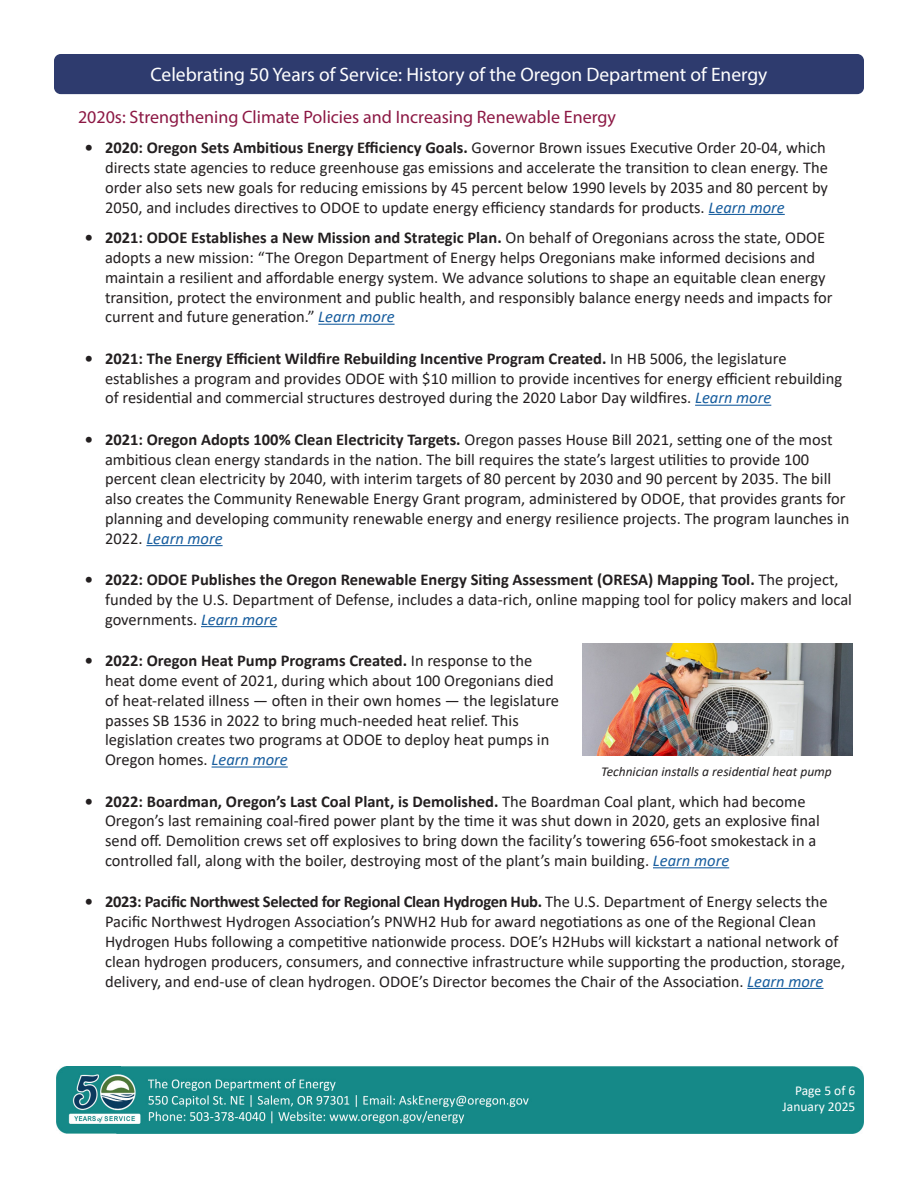
<style>
.page{position:relative;width:918px;height:1188px;background:#fff}
.page>*{position:absolute;margin:0;border:0;box-sizing:border-box;transform-origin:0 0}
.t1{font:19.5px "Myriad Pro";color:#fff}
.t2{font:18px "Myriad Pro";color:#8c1844}
.t3{font:16.5px/19.8px "Calibri";color:#231f20}
.t4{font:italic 13.5px "Calibri";color:#231f20}
.t5{font:13.5px "Calibri";color:#fff}
.s1{font-weight:700}
.s2{font-style:italic;color:#175d9e}
</style>
<div class="page">
<img style="left:56px;top:1066px;width:808px;height:67px">
<div style="left:54px;top:54px;width:810px;height:40px;background:#2e3b6e;border-radius:7px"></div>
<hr style="left:709px;top:214px;width:76px;height:1px;background:#175d9e">
<hr style="left:318px;top:324px;width:77px;height:1px;background:#175d9e">
<hr style="left:695px;top:405px;width:76px;height:1px;background:#175d9e">
<hr style="left:146px;top:545px;width:77px;height:1px;background:#175d9e">
<hr style="left:201px;top:626px;width:76px;height:1px;background:#175d9e">
<hr style="left:212px;top:766px;width:76px;height:2px;background:#175d9e">
<hr style="left:653px;top:867px;width:76px;height:1px;background:#175d9e">
<hr style="left:747px;top:988px;width:77px;height:1px;background:#175d9e">
<img style="left:582px;top:644px;width:270px;height:112px">
<p class="t1" style="left:150px;top:62px;width:619px">Celebrating 50 Years of Service: History of the Oregon Department of Energy</p>
<p class="t2" style="left:78px;top:105px;width:539px">2020s: Strengthening Climate Policies and Increasing Renewable Energy</p>
<p class="t3" style="left:105px;top:137px;width:725px;text-indent:-20px"><span class="s1">• 2020: Oregon Sets Ambitious Energy Efficiency Goals.</span> Governor Brown issues Executive Order 20-04, which directs state agencies to reduce greenhouse gas emissions and accelerate the transition to clean energy. The order also sets new goals for reducing emissions by 45 percent below 1990 levels by 2035 and 80 percent by 2050, and includes directives to ODOE to update energy efficiency standards for products. <span class="s2">Learn more</span></p>
<p class="t3" style="left:105px;top:227px;width:729px;text-indent:-20px"><span class="s1">• 2021: ODOE Establishes a New Mission and Strategic Plan.</span> On behalf of Oregonians across the state, ODOE adopts a new mission: “The Oregon Department of Energy helps Oregonians make informed decisions and maintain a resilient and affordable energy system. We advance solutions to shape an equitable clean energy transition, protect the environment and public health, and responsibly balance energy needs and impacts for current and future generation.” <span class="s2">Learn more</span></p>
<p class="t3" style="left:105px;top:348px;width:739px;text-indent:-20px"><span class="s1">• 2021: The Energy Efficient Wildfire Rebuilding Incentive Program Created.</span> In HB 5006, the legislature establishes a program and provides ODOE with $10 million to provide incentives for energy efficient rebuilding of residential and commercial structures destroyed during the 2020 Labor Day wildfires. <span class="s2">Learn more</span></p>
<p class="t3" style="left:105px;top:429px;width:746px;text-indent:-20px"><span class="s1">• 2021: Oregon Adopts 100% Clean Electricity Targets.</span> Oregon passes House Bill 2021, setting one of the most ambitious clean energy standards in the nation. The bill requires the state’s largest utilities to provide 100 percent clean electricity by 2040, with interim targets of 80 percent by 2030 and 90 percent by 2035. The bill also creates the Community Renewable Energy Grant program, administered by ODOE, that provides grants for planning and developing community renewable energy and energy resilience projects. The program launches in 2022. <span class="s2">Learn more</span></p>
<p class="t3" style="left:105px;top:569px;width:749px;text-indent:-20px"><span class="s1">• 2022: ODOE Publishes the Oregon Renewable Energy Siting Assessment (ORESA) Mapping Tool.</span> The project, funded by the U.S. Department of Defense, includes a data-rich, online mapping tool for policy makers and local governments. <span class="s2">Learn more</span></p>
<p class="t3" style="left:105px;top:650px;width:456px;text-indent:-20px"><span class="s1">• 2022: Oregon Heat Pump Programs Created.</span> In response to the heat dome event of 2021, during which about 100 Oregonians died of heat-related illness — often in their own homes — the legislature passes SB 1536 in 2022 to bring much-needed heat relief. This legislation creates two programs at ODOE to deploy heat pumps in Oregon homes. <span class="s2">Learn more</span></p>
<p class="t3" style="left:105px;top:791px;width:716px;text-indent:-20px"><span class="s1">• 2022: Boardman, Oregon’s Last Coal Plant, is Demolished.</span> The Boardman Coal plant, which had become Oregon’s last remaining coal-fired power plant by the time it was shut down in 2020, gets an explosive final send off. Demolition crews set off explosives to bring down the facility’s towering 656-foot smokestack in a controlled fall, along with the boiler, destroying most of the plant’s main building. <span class="s2">Learn more</span></p>
<p class="t3" style="left:105px;top:892px;width:742px;text-indent:-20px"><span class="s1">• 2023: Pacific Northwest Selected for Regional Clean Hydrogen Hub.</span> The U.S. Department of Energy selects the Pacific Northwest Hydrogen Association’s PNWH2 Hub for award negotiations as one of the Regional Clean Hydrogen Hubs following a competitive nationwide process. DOE’s H2Hubs will kickstart a national network of clean hydrogen producers, consumers, and connective infrastructure while supporting the production, storage, delivery, and end-use of clean hydrogen. ODOE’s Director becomes the Chair of the Association. <span class="s2">Learn more</span></p>
<p class="t4" style="left:601px;top:762px;width:232px">Technician installs a residential heat pump</p>
<p class="t5" style="left:795px;top:1081px;width:62px">Page 5 of 6</p>
<p class="t5" style="left:783px;top:1097px;width:74px">January 2025</p>
</div>
